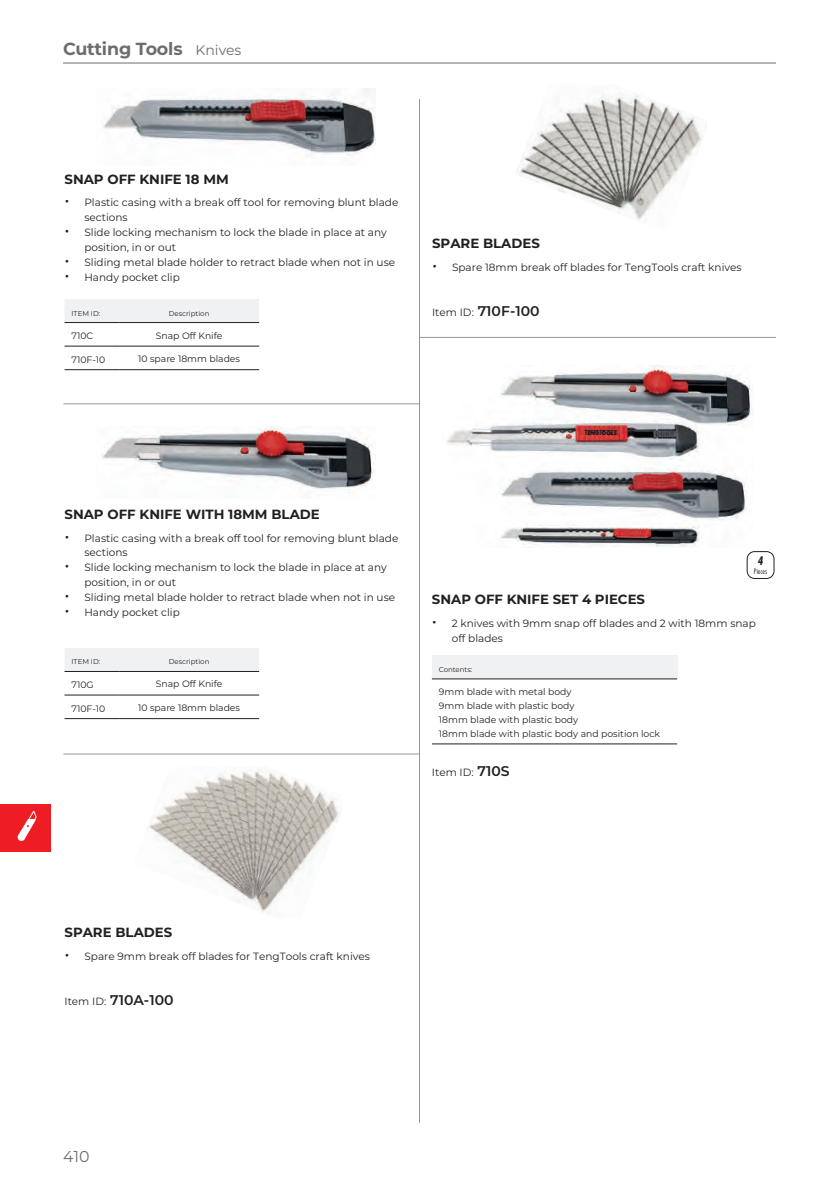
<style>
.page{position:relative;width:839px;height:1186px;background:#fff}
.page>*{position:absolute;margin:0;border:0;box-sizing:border-box;transform-origin:0 0}
.t1{font:700 17.5px "Montserrat";letter-spacing:-.01em;color:#6c6d70}
.t2{font:15.75px "Montserrat";color:#6c6d70}
.t3{font:600 14px "Montserrat";color:#231f20}
.t4{font:14px "Montserrat";color:#6c6d70}
.t5{font:700 13.3px "Montserrat";color:#231f20}
.t6{font:italic 700 12.95px "Futura PT Cond";color:#231f20}
.t7{font:10.5px/14.9px "Montserrat";color:#231f20}
.t8{font:9.28px/14px "Montserrat";color:#231f20}
.t9{font:8.22px "Futura PT Cond";color:#231f20}
.t10{font:7px "Montserrat";color:#231f20}
.s1{font-size:17.5px}
.s2{font-weight:400;font-size:10.5px}
.s3{font-weight:600;font-size:14px}
</style>
<div class="page">
<hr style="left:63px;top:63px;width:712px;height:1px;background:#6c6d70">
<hr style="left:419px;top:99px;width:1px;height:1024px;background:#939598">
<div style="left:0;top:804px;width:51px;height:48px;background:#ee1d23"></div>
<svg style="left:17px;top:810px;width:20px;height:31px"></svg>
<hr style="left:419px;top:337px;width:356px;height:1px;background:#939598">
<hr style="left:63px;top:403px;width:356px;height:1px;background:#939598">
<hr style="left:63px;top:753px;width:356px;height:1px;background:#939598">
<div style="left:432px;top:655px;width:245px;height:24px;background:#f0f1f2"></div>
<hr style="left:432px;top:743px;width:245px;height:1px;background:#231f20">
<hr style="left:432px;top:678px;width:245px;height:1px;background:#231f20">
<div style="left:65px;top:299px;width:194px;height:23px;background:#f0f1f2"></div>
<hr style="left:64px;top:346px;width:55px;height:1px;background:#231f20">
<hr style="left:119px;top:346px;width:140px;height:1px;background:#231f20">
<hr style="left:64px;top:369px;width:55px;height:1px;background:#231f20">
<hr style="left:119px;top:369px;width:140px;height:1px;background:#231f20">
<hr style="left:64px;top:322px;width:55px;height:1px;background:#231f20">
<hr style="left:119px;top:322px;width:140px;height:1px;background:#231f20">
<div style="left:65px;top:648px;width:194px;height:23px;background:#f0f1f2"></div>
<hr style="left:64px;top:695px;width:55px;height:1px;background:#231f20">
<hr style="left:119px;top:695px;width:140px;height:1px;background:#231f20">
<hr style="left:64px;top:718px;width:55px;height:1px;background:#231f20">
<hr style="left:119px;top:718px;width:140px;height:1px;background:#231f20">
<hr style="left:64px;top:671px;width:55px;height:1px;background:#231f20">
<hr style="left:119px;top:671px;width:140px;height:1px;background:#231f20">
<img style="left:103px;top:88px;width:272px;height:67px">
<img style="left:101px;top:426px;width:274px;height:64px">
<img style="left:146px;top:771px;width:193px;height:142px">
<img style="left:517px;top:93px;width:186px;height:128px">
<img style="left:447px;top:365px;width:306px;height:183px">
<div style="left:746px;top:551px;width:28px;height:28px;border:1px solid #231f20;border-radius:7px"></div>
<h1 class="t1" style="left:63px;top:36px;width:121px">Cutting Tools</h1>
<h3 class="t4" style="left:195px;top:41px;width:47px">Knives</h3>
<p class="t5" style="left:64px;top:169px;width:166px">SNAP OFF KNIFE 18 MM</p>
<p class="t7" style="left:84px;top:195px;width:315px;text-indent:-20px"><span class="s1">•</span> Plastic casing with a break off tool for removing blunt blade sections</p>
<p class="t7" style="left:84px;top:224px;width:304px;text-indent:-20px"><span class="s1">•</span> Slide locking mechanism to lock the blade in place at any position, in or out</p>
<p class="t7" style="left:65px;top:254px;width:332px"><span class="s1">•</span> Sliding metal blade holder to retract blade when not in use</p>
<p class="t7" style="left:65px;top:269px;width:117px"><span class="s1">•</span> Handy pocket clip</p>
<p class="t10" style="left:71px;top:308px;width:30px">ITEM ID:</p>
<p class="t10" style="left:169px;top:308px;width:42px">Description</p>
<p class="t8" style="left:71px;top:328px;width:23px">710C</p>
<p class="t8" style="left:156px;top:328px;width:68px">Snap Off Knife</p>
<p class="t8" style="left:71px;top:352px;width:35px">710F-10</p>
<p class="t8" style="left:138px;top:351px;width:103px">10 spare 18mm blades</p>
<p class="t5" style="left:432px;top:234px;width:109px">SPARE BLADES</p>
<p class="t7" style="left:432px;top:259px;width:311px"><span class="s1">•</span> Spare 18mm break off blades for TengTools craft knives</p>
<h3 class="t3" style="left:432px;top:301px;width:109px"><span class="s2">Item ID:</span> 710F-100</h3>
<p class="t5" style="left:64px;top:505px;width:257px">SNAP OFF KNIFE WITH 18MM BLADE</p>
<p class="t7" style="left:84px;top:530px;width:315px;text-indent:-20px"><span class="s1">•</span> Plastic casing with a break off tool for removing blunt blade sections</p>
<p class="t7" style="left:84px;top:560px;width:304px;text-indent:-20px"><span class="s1">•</span> Slide locking mechanism to lock the blade in place at any position, in or out</p>
<p class="t7" style="left:65px;top:589px;width:332px"><span class="s1">•</span> Sliding metal blade holder to retract blade when not in use</p>
<p class="t7" style="left:65px;top:604px;width:117px"><span class="s1">•</span> Handy pocket clip</p>
<p class="t10" style="left:71px;top:657px;width:30px">ITEM ID:</p>
<p class="t10" style="left:169px;top:657px;width:42px">Description</p>
<p class="t8" style="left:71px;top:677px;width:24px">710G</p>
<p class="t8" style="left:156px;top:677px;width:68px">Snap Off Knife</p>
<p class="t8" style="left:71px;top:701px;width:35px">710F-10</p>
<p class="t8" style="left:138px;top:700px;width:103px">10 spare 18mm blades</p>
<p class="t5" style="left:432px;top:590px;width:215px">SNAP OFF KNIFE SET 4 PIECES</p>
<p class="t6" style="left:757px;top:553px;width:7px">4</p>
<p class="t9" style="left:753px;top:566px;width:15px">Pieces</p>
<p class="t7" style="left:451px;top:615px;width:305px;text-indent:-20px"><span class="s1">•</span> 2 knives with 9mm snap off blades and 2 with 18mm snap off blades</p>
<p class="t10" style="left:439px;top:664px;width:35px">Contents:</p>
<p class="t8" style="left:439px;top:684px;width:223px">9mm blade with metal body<br>9mm blade with plastic body<br>18mm blade with plastic body<br>18mm blade with plastic body and position lock</p>
<p class="t7" style="left:432px;top:764px;width:79px">Item ID: <span class="s3">710S</span></p>
<p class="t5" style="left:64px;top:923px;width:109px">SPARE BLADES</p>
<p class="t7" style="left:65px;top:948px;width:307px"><span class="s1">•</span> Spare 9mm break off blades for TengTools craft knives</p>
<h3 class="t3" style="left:64px;top:990px;width:110px"><span class="s2">Item ID:</span> 710A-100</h3>
<h2 class="t2" style="left:63px;top:1145px;width:28px">410</h2>
</div>
